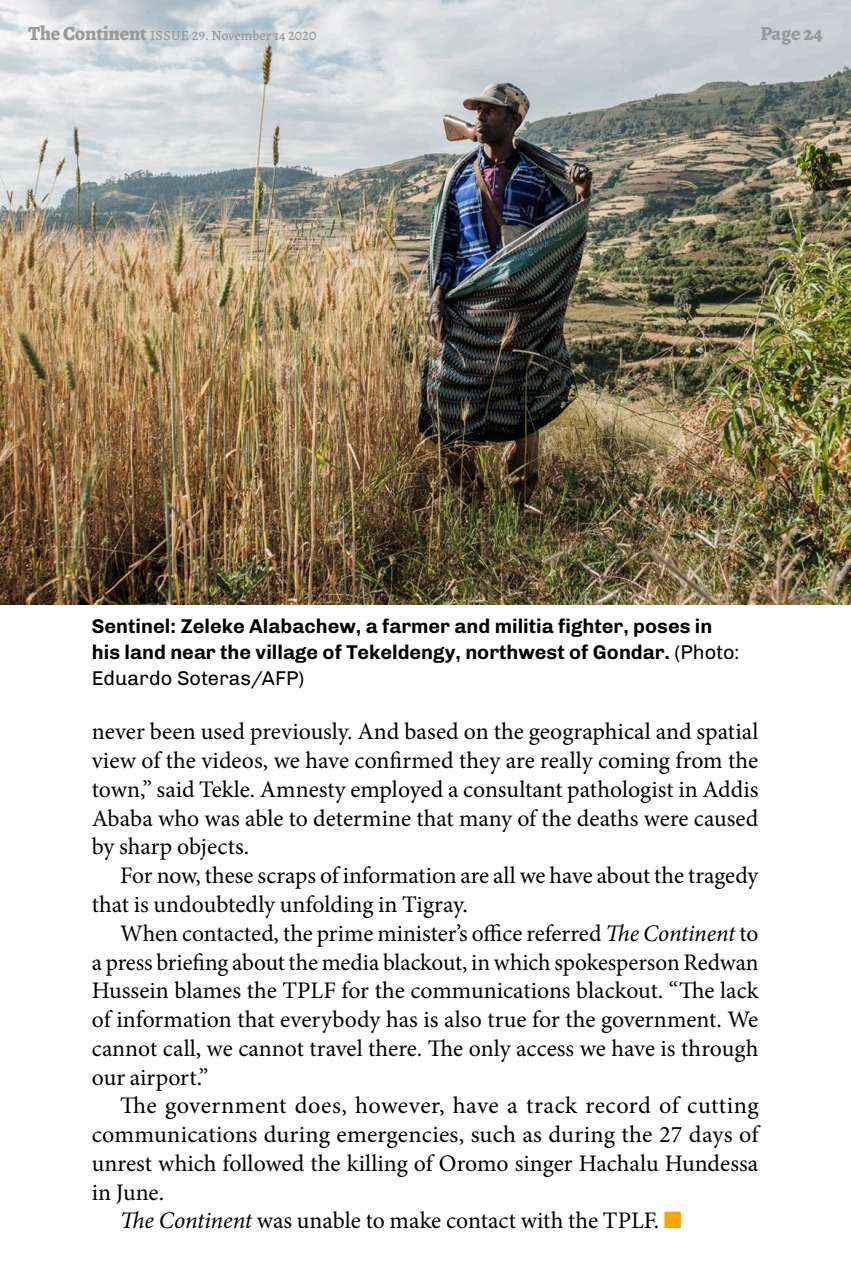
<style>
.page{position:relative;width:851px;height:1276px;background:#fff}
.page>*{position:absolute;margin:0;border:0;box-sizing:border-box;transform-origin:0 0}
.t1{font:23.75px/28.8px "Minion Pro";color:#000;text-align:justify}
.t2{font:700 20px/26.2px "Chivo";color:#000}
.t3{font:800 20px "Alegreya";letter-spacing:-.015em;color:#999}
.t4{font:500 14px "Alegreya";color:#999}
.s1{font-weight:800;font-size:20px}
.s2{font-weight:400}
.s3{font-style:italic}
.s4{color:#f7a600}
</style>
<div class="page">
<img style="left:0;top:0;width:850px;height:604px">
<p class="t4" style="left:28px;top:26px;width:289px"><span class="s1">The Continent</span> ISSUE 29. November 14 2020</p>
<p class="t3" style="left:760px;top:19px;width:64px">Page 24</p>
<p class="t2" style="left:92px;top:612px;width:649px">Sentinel: Zeleke Alabachew, a farmer and militia fighter, poses in his land near the village of Tekeldengy, northwest of Gondar. <span class="s2">(Photo:<br>Eduardo Soteras/AFP)</span></p>
<p class="t1" style="left:92px;top:717px;width:668px">never been used previously. And based on the geographical and spatial view of the videos, we have confirmed they are really coming from the town,” said Tekle. Amnesty employed a consultant pathologist in Addis Ababa who was able to determine that many of the deaths were caused by sharp objects.</p>
<p class="t1" style="left:92px;top:861px;width:668px;text-indent:28px">For now, these scraps of information are all we have about the tragedy that is undoubtedly unfolding in Tigray.</p>
<p class="t1" style="left:92px;top:919px;width:668px;text-indent:28px">When contacted, the prime minister’s office referred <span class="s3">The Continent</span> to a press briefing about the media blackout, in which spokesperson Redwan Hussein blames the TPLF for the communications blackout. “The lack of information that everybody has is also true for the government. We cannot call, we cannot travel there. The only access we have is through our airport.”</p>
<p class="t1" style="left:92px;top:1091px;width:668px;text-indent:28px">The government does, however, have a track record of cutting communications during emergencies, such as during the 27 days of unrest which followed the killing of Oromo singer Hachalu Hundessa in June.</p>
<p class="t1" style="left:120px;top:1206px;width:563px"><span class="s3">The Continent</span> was unable to make contact with the TPLF. <span class="s4">■</span></p>
</div>
